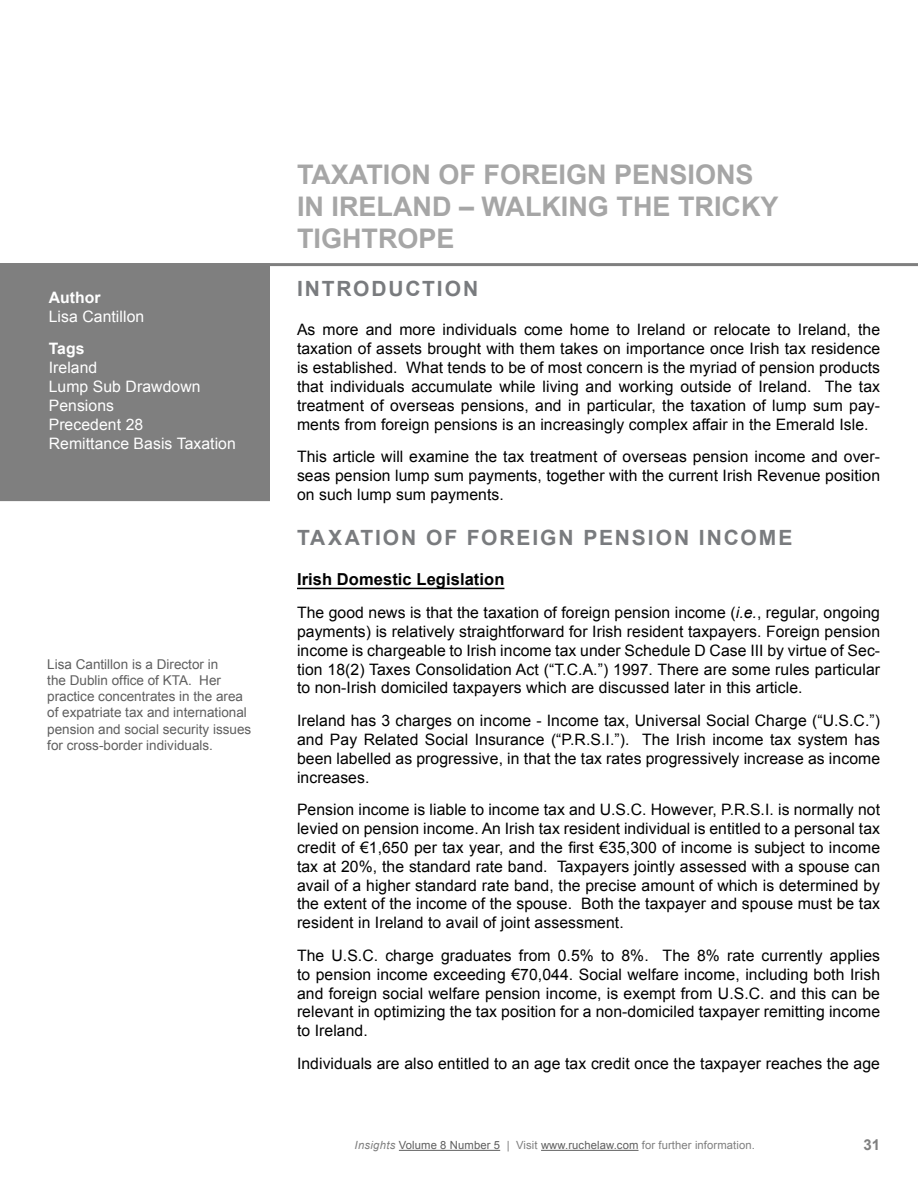
<style>
.page{position:relative;width:918px;height:1188px;background:#fff}
.page>*{position:absolute;margin:0;border:0;box-sizing:border-box;transform-origin:0 0}
.t1{font:700 27px/32.4px "Arial";color:#a6a6a6}
.t2{font:700 21px "Arial";letter-spacing:.09em;color:#797b7e}
.t3{font:700 16.5px "Arial";letter-spacing:.005em;color:#000}
.t4{font:15.75px/18.9px "Arial";letter-spacing:.005em;color:#000;text-align:justify}
.t5{font:15.75px/18.9px "Arial";letter-spacing:.005em;color:#fff}
.t6{font:700 15.75px "Arial";letter-spacing:.005em;color:#fff}
.t7{font:700 15px "Arial";color:#7f7f7f}
.t8{font:13.5px/16.2px "Arial";color:#5f5f5f}
.t9{font:11.25px "Arial";letter-spacing:.01em;color:#5f5f5f}
.s1{font-style:italic}
.s2{font-style:italic;color:#7f7f7f}
.s3{color:#7f7f7f}
</style>
<div class="page">
<hr style="left:399px;top:1150px;width:101px;height:1px;background:#5f5f5f">
<hr style="left:541px;top:1150px;width:98px;height:1px;background:#5f5f5f">
<div style="left:0;top:266px;width:270px;height:235px;background:#7f7f7f"></div>
<hr style="left:0;top:263px;width:918px;height:3px;background:#7f7f7f">
<hr style="left:297px;top:588px;width:207px;height:1px;background:#000">
<p class="t6" style="left:49px;top:287px;width:54px">Author</p>
<p class="t5" style="left:49px;top:307px;width:97px">Lisa Cantillon</p>
<p class="t6" style="left:49px;top:338px;width:37px">Tags</p>
<p class="t5" style="left:49px;top:358px;width:189px">Ireland<br>Lump Sub Drawdown<br>Pensions<br>Precedent 28<br>Remittance Basis Taxation</p>
<p class="t8" style="left:47px;top:656px;width:206px">Lisa Cantillon is a Director in<br>the Dublin office of KTA. Her practice concentrates in the area of expatriate tax and international pension and social security issues for cross-border individuals.</p>
<h1 class="t1" style="left:297px;top:159px;width:483px">TAXATION OF FOREIGN PENSIONS<br>IN IRELAND – WALKING THE TRICKY<br>TIGHTROPE</h1>
<h2 class="t2" style="left:297px;top:275px;width:183px">INTRODUCTION</h2>
<p class="t4" style="left:297px;top:320px;width:585px">As more and more individuals come home to Ireland or relocate to Ireland, the taxation of assets brought with them takes on importance once Irish tax residence is established. What tends to be of most concern is the myriad of pension products that individuals accumulate while living and working outside of Ireland. The tax treatment of overseas pensions, and in particular, the taxation of lump sum pay&shy;ments from foreign pensions is an increasingly complex affair in the Emerald Isle.</p>
<p class="t4" style="left:297px;top:447px;width:585px">This article will examine the tax treatment of overseas pension income and over&shy;seas pension lump sum payments, together with the current Irish Revenue position on such lump sum payments.</p>
<h2 class="t2" style="left:297px;top:524px;width:497px">TAXATION OF FOREIGN PENSION INCOME</h2>
<p class="t3" style="left:297px;top:569px;width:209px">Irish Domestic Legislation</p>
<p class="t4" style="left:297px;top:603px;width:585px">The good news is that the taxation of foreign pension income (<span class="s1">i.e.</span>, regular, ongoing payments) is relatively straightforward for Irish resident taxpayers. Foreign pension income is chargeable to Irish income tax under Schedule D Case III by virtue of Sec&shy;tion 18(2) Taxes Consolidation Act (“T.C.A.”) 1997. There are some rules particular to non-Irish domiciled taxpayers which are discussed later in this article.</p>
<p class="t4" style="left:297px;top:711px;width:585px">Ireland has 3 charges on income - Income tax, Universal Social Charge (“U.S.C.”) and Pay Related Social Insurance (“P.R.S.I.”). The Irish income tax system has been labelled as progressive, in that the tax rates progressively increase as income increases.</p>
<p class="t4" style="left:297px;top:800px;width:585px">Pension income is liable to income tax and U.S.C. However, P.R.S.I. is normally not levied on pension income. An Irish tax resident individual is entitled to a personal tax credit of €1,650 per tax year, and the first €35,300 of income is subject to income tax at 20%, the standard rate band. Taxpayers jointly assessed with a spouse can avail of a higher standard rate band, the precise amount of which is determined by the extent of the income of the spouse. Both the taxpayer and spouse must be tax resident in Ireland to avail of joint assessment.</p>
<p class="t4" style="left:297px;top:946px;width:585px">The U.S.C. charge graduates from 0.5% to 8%. The 8% rate currently applies to pension income exceeding €70,044. Social welfare income, including both Irish and foreign social welfare pension income, is exempt from U.S.C. and this can be relevant in optimizing the tax position for a non-domiciled taxpayer remitting income to Ireland.</p>
<p class="t4" style="left:297px;top:1054px;width:585px">Individuals are also entitled to an age tax credit once the taxpayer reaches the age</p>
<p class="t9" style="left:355px;top:1138px;width:402px"><span class="s2">Insights</span> Volume 8 Number 5 <span class="s3">| Visit</span> www.ruchelaw.com <span class="s3">for further information.</span></p>
<p class="t7" style="left:863px;top:1135px;width:18px">31</p>
</div>
